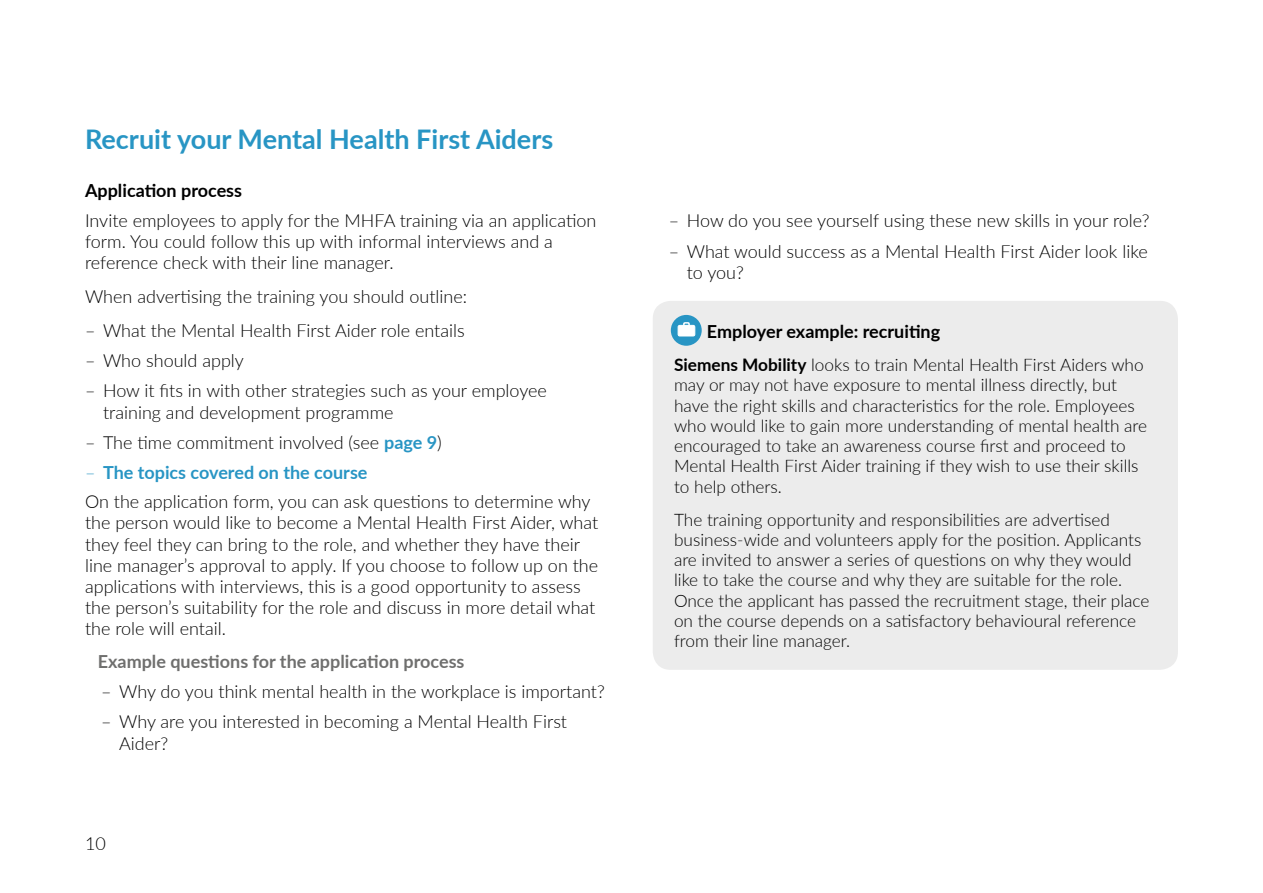
<style>
.page{position:relative;width:1263px;height:893px;background:#fff}
.page>*{position:absolute;margin:0;border:0;box-sizing:border-box;transform-origin:0 0}
.t1{font:700 27px "Lato";color:#2895c4}
.t2{font:300 18px/21px "Lato";color:#000}
.t3{font:700 18px "Lato";color:#000}
.t4{font:700 18px "Lato";color:#6f6f6e}
.t5{font:300 17.25px/20.2px "Lato";color:#000}
.s1{font-weight:700;color:#2895c4}
.s2{color:#2895c4}
.s3{font-weight:700}
</style>
<div class="page">
<div style="left:653px;top:301px;width:525px;height:369px;background:#ececec;border-radius:18px"></div>
<div style="left:671px;top:315px;width:31px;height:31px;background:#2895c4;border-radius:50%"></div>
<div style="left:678px;top:325px;width:17px;height:11px;background:#fff;border-radius:2px"></div>
<div style="left:678px;top:325px;width:17px;height:11px;border:1px solid #fff;border-radius:2px"></div>
<svg style="left:683px;top:322px;width:7px;height:5px"></svg>
<h1 class="t1" style="left:85px;top:120px;width:470px">Recruit your Mental Health First Aiders</h1>
<p class="t3" style="left:85px;top:178px;width:159px">Application process</p>
<p class="t2" style="left:85px;top:209px;width:513px">Invite employees to apply for the MHFA training via an application form. You could follow this up with informal interviews and a reference check with their line manager.</p>
<p class="t2" style="left:85px;top:285px;width:383px">When advertising the training you should outline:</p>
<p class="t2" style="left:85px;top:321px;width:381px">– What the Mental Health First Aider role entails</p>
<p class="t2" style="left:85px;top:351px;width:160px">– Who should apply</p>
<p class="t2" style="left:103px;top:381px;width:445px;line-height:21.6px;text-indent:-18px">– How it fits in with other strategies such as your employee training and development programme</p>
<p class="t2" style="left:85px;top:433px;width:358px">– The time commitment involved (see <span class="s1">page 9</span>)</p>
<p class="t2" style="left:85px;top:457px;width:507px;line-height:29.5px"><span class="s2">–</span> <span class="s1">The topics covered on the course<br></span>On the application form, you can ask questions to determine why</p>
<p class="t2" style="left:85px;top:512px;width:515px">the person would like to become a Mental Health First Aider, what they feel they can bring to the role, and whether they have their line manager’s approval to apply. If you choose to follow up on the applications with interviews, this is a good opportunity to assess the person’s suitability for the role and discuss in more detail what the role will entail.</p>
<p class="t4" style="left:98px;top:648px;width:368px">Example questions for the application process</p>
<p class="t2" style="left:101px;top:683px;width:505px">– Why do you think mental health in the workplace is important?</p>
<p class="t2" style="left:119px;top:712px;width:450px;line-height:21.6px;text-indent:-18px">– Why are you interested in becoming a Mental Health First<br>Aider?</p>
<p class="t2" style="left:85px;top:835px;width:22px">10</p>
<p class="t2" style="left:669px;top:212px;width:482px">– How do you see yourself using these new skills in your role?</p>
<p class="t2" style="left:687px;top:242px;width:462px;line-height:21.6px;text-indent:-18px">– What would success as a Mental Health First Aider look like to you?</p>
<p class="t3" style="left:707px;top:318px;width:235px">Employer example: recruiting</p>
<p class="t5" style="left:674px;top:356px;width:475px"><span class="s3">Siemens Mobility</span> looks to train Mental Health First Aiders who may or may not have exposure to mental illness directly, but have the right skills and characteristics for the role. Employees who would like to gain more understanding of mental health are encouraged to take an awareness course first and proceed to Mental Health First Aider training if they wish to use their skills to help others.</p>
<p class="t5" style="left:674px;top:509px;width:477px">The training opportunity and responsibilities are advertised business-wide and volunteers apply for the position. Applicants are invited to answer a series of questions on why they would like to take the course and why they are suitable for the role.<br>Once the applicant has passed the recruitment stage, their place on the course depends on a satisfactory behavioural reference from their line manager.</p>
</div>
